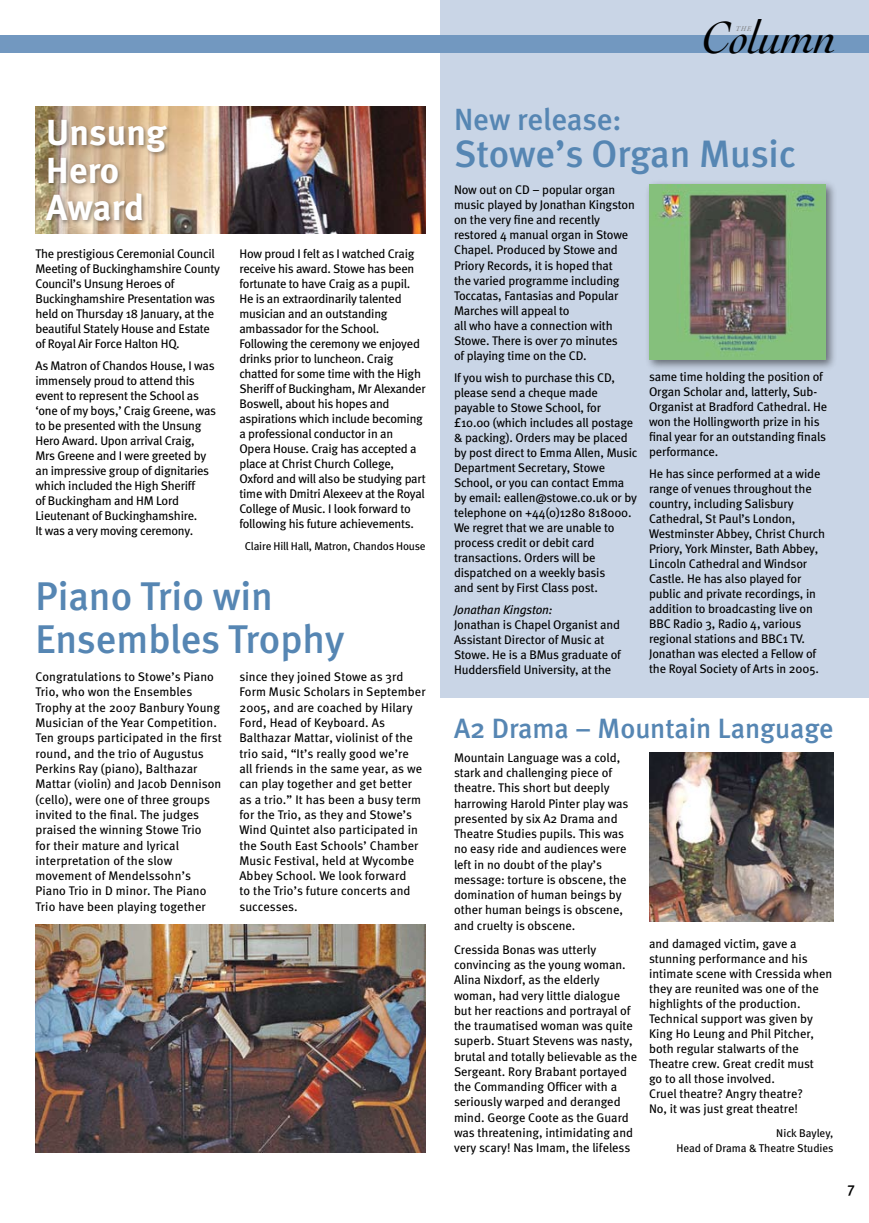
<style>
.page{position:relative;width:869px;height:1223px;background:#fff}
.page>*{position:absolute;margin:0;border:0;box-sizing:border-box;transform-origin:0 0}
.t1{font:italic 47.25px "Cochin";letter-spacing:-.02em;color:#000}
.t2{font:500 40px/42.5px "Meta";color:#5686b3}
.t3{font:500 38.12px "Meta";letter-spacing:-.005em;color:#5686b3}
.t4{font:700 36.25px/37.5px "Meta";letter-spacing:.005em;color:#fff}
.t5{font:500 30.62px "Meta";letter-spacing:-.005em;color:#5686b3}
.t6{font:500 27.88px "Meta";color:#5686b3}
.t7{font:500 15px "Meta";color:#000}
.t8{font:12.5px/15px "Meta";letter-spacing:-.01em;color:#000}
.t9{font:12.5px/15.4px "Meta";letter-spacing:.01em;color:#000}
.t10{font:italic 12.5px "Meta";letter-spacing:-.01em;color:#000}
.t11{font:11.25px/15px "Meta";letter-spacing:-.015em;color:#000;text-align:right}
.t12{font:italic 7.25px "Cochin";color:#808284}
</style>
<div class="page">
<div style="left:439px;top:0;width:429px;height:697px;background:#c9d5e6"></div>
<div style="left:0;top:35px;width:868px;height:18px;background:#7298c0"></div>
<img style="left:35px;top:924px;width:390px;height:228px">
<img style="left:35px;top:106px;width:390px;height:128px">
<div style="left:44px;top:117px;width:129px;height:110px;background:#000;opacity:.4"></div>
<div style="left:644px;top:179px;width:192px;height:193px;background:#000;opacity:.5"></div>
<img style="left:648px;top:184px;width:177px;height:175px">
<img style="left:649px;top:752px;width:184px;height:169px">
<h3 class="t4" style="left:46px;top:113px;width:122px">Unsung<br>Hero<br>Award</h3>
<p class="t8" style="left:35px;top:246px;width:186px">The prestigious Ceremonial Council Meeting of Buckinghamshire County Council’s Unsung Heroes of Buckinghamshire Presentation was held on Thursday 18 January, at the beautiful Stately House and Estate of Royal Air Force Halton HQ.</p>
<p class="t8" style="left:35px;top:358px;width:182px">As Matron of Chandos House, I was immensely proud to attend this event to represent the School as ‘one of my boys,’ Craig Greene, was to be presented with the Unsung<br>Hero Award. Upon arrival Craig,<br>Mrs Greene and I were greeted by an impressive group of dignitaries which included the High Sheriff<br>of Buckingham and HM Lord<br>Lieutenant of Buckinghamshire.<br>It was a very moving ceremony.</p>
<p class="t8" style="left:239px;top:246px;width:188px">How proud I felt as I watched Craig receive his award. Stowe has been fortunate to have Craig as a pupil.<br>He is an extraordinarily talented musician and an outstanding ambassador for the School.<br>Following the ceremony we enjoyed drinks prior to luncheon. Craig chatted for some time with the High Sheriff of Buckingham, Mr Alexander Boswell, about his hopes and aspirations which include becoming a professional conductor in an Opera House. Craig has accepted a place at Christ Church College, Oxford and will also be studying part time with Dmitri Alexeev at the Royal College of Music. I look forward to following his future achievements.</p>
<p class="t11" style="left:245px;top:538px;width:182px">Claire Hill Hall, Matron, Chandos House</p>
<h2 class="t2" style="left:35px;top:575px;width:310px">Piano Trio win<br>Ensembles Trophy</h2>
<p class="t9" style="left:35px;top:669px;width:188px">Congratulations to Stowe’s Piano<br>Trio, who won the Ensembles<br>Trophy at the 2007 Banbury Young<br>Musician of the Year Competition.<br>Ten groups participated in the first round, and the trio of Augustus<br>Perkins Ray (piano), Balthazar<br>Mattar (violin) and Jacob Dennison (cello), were one of three groups invited to the final. The judges praised the winning Stowe Trio<br>for their mature and lyrical interpretation of the slow movement of Mendelssohn’s<br>Piano Trio in D minor. The Piano<br>Trio have been playing together</p>
<p class="t9" style="left:239px;top:669px;width:188px">since they joined Stowe as 3rd<br>Form Music Scholars in September<br>2005, and are coached by Hilary<br>Ford, Head of Keyboard. As<br>Balthazar Mattar, violinist of the trio said, “It’s really good we’re<br>all friends in the same year, as we can play together and get better as a trio.” It has been a busy term for the Trio, as they and Stowe’s<br>Wind Quintet also participated in the South East Schools’ Chamber<br>Music Festival, held at Wycombe<br>Abbey School. We look forward<br>to the Trio’s future concerts and successes.</p>
<h1 class="t1" style="left:701px;top:11px;width:137px">Column</h1>
<p class="t12" style="left:735px;top:25px;width:17px">THE</p>
<h3 class="t5" style="left:454px;top:102px;width:169px">New release:</h3>
<h3 class="t3" style="left:454px;top:131px;width:343px">Stowe’s Organ Music</h3>
<p class="t8" style="left:454px;top:182px;width:182px">Now out on CD – popular organ music played by Jonathan Kingston on the very fine and recently restored 4 manual organ in Stowe<br>Chapel. Produced by Stowe and<br>Priory Records, it is hoped that<br>the varied programme including<br>Toccatas, Fantasias and Popular<br>Marches will appeal to<br>all who have a connection with<br>Stowe. There is over 70 minutes<br>of playing time on the CD.</p>
<p class="t8" style="left:454px;top:369px;width:185px">If you wish to purchase this CD, please send a cheque made payable to Stowe School, for £10.00 (which includes all postage &amp; packing). Orders may be placed by post direct to Emma Allen, Music<br>Department Secretary, Stowe<br>School, or you can contact Emma by email: eallen@stowe.co.uk or by telephone on +44(0)1280 818000.<br>We regret that we are unable to process credit or debit card transactions. Orders will be dispatched on a weekly basis<br>and sent by First Class post.</p>
<p class="t10" style="left:454px;top:602px;width:100px">Jonathan Kingston:</p>
<p class="t8" style="left:454px;top:617px;width:168px">Jonathan is Chapel Organist and<br>Assistant Director of Music at<br>Stowe. He is a BMus graduate of<br>Huddersfield University, at the</p>
<p class="t8" style="left:648px;top:368px;width:180px">same time holding the position of<br>Organ Scholar and, latterly, Sub-<br>Organist at Bradford Cathedral. He won the Hollingworth prize in his final year for an outstanding finals performance.</p>
<p class="t8" style="left:648px;top:466px;width:177px">He has since performed at a wide range of venues throughout the country, including Salisbury<br>Cathedral, St Paul’s London,<br>Westminster Abbey, Christ Church<br>Priory, York Minster, Bath Abbey,<br>Lincoln Cathedral and Windsor<br>Castle. He has also played for public and private recordings, in addition to broadcasting live on<br>BBC Radio 3, Radio 4, various regional stations and BBC1 TV.<br>Jonathan was elected a Fellow of the Royal Society of Arts in 2005.</p>
<h3 class="t6" style="left:454px;top:712px;width:381px">A2 Drama – Mountain Language</h3>
<p class="t8" style="left:454px;top:749px;width:176px">Mountain Language was a cold, stark and challenging piece of theatre. This short but deeply harrowing Harold Pinter play was presented by six A2 Drama and<br>Theatre Studies pupils. This was no easy ride and audiences were left in no doubt of the play’s message: torture is obscene, the domination of human beings by other human beings is obscene, and cruelty is obscene.</p>
<p class="t8" style="left:454px;top:941px;width:184px">Cressida Bonas was utterly convincing as the young woman.<br>Alina Nixdorf, as the elderly woman, had very little dialogue but her reactions and portrayal of the traumatised woman was quite superb. Stuart Stevens was nasty, brutal and totally believable as the<br>Sergeant. Rory Brabant portayed the Commanding Officer with a seriously warped and deranged mind. George Coote as the Guard was threatening, intimidating and very scary! Nas Imam, the lifeless</p>
<p class="t8" style="left:648px;top:936px;width:185px">and damaged victim, gave a stunning performance and his intimate scene with Cressida when they are reunited was one of the highlights of the production.<br>Technical support was given by<br>King Ho Leung and Phil Pitcher, both regular stalwarts of the<br>Theatre crew. Great credit must<br>go to all those involved.<br>Cruel theatre? Angry theatre?<br>No, it was just great theatre!</p>
<p class="t11" style="left:676px;top:1125px;width:159px">Nick Bayley,<br>Head of Drama &amp; Theatre Studies</p>
<p class="t7" style="left:847px;top:1179px;width:9px">7</p>
</div>
